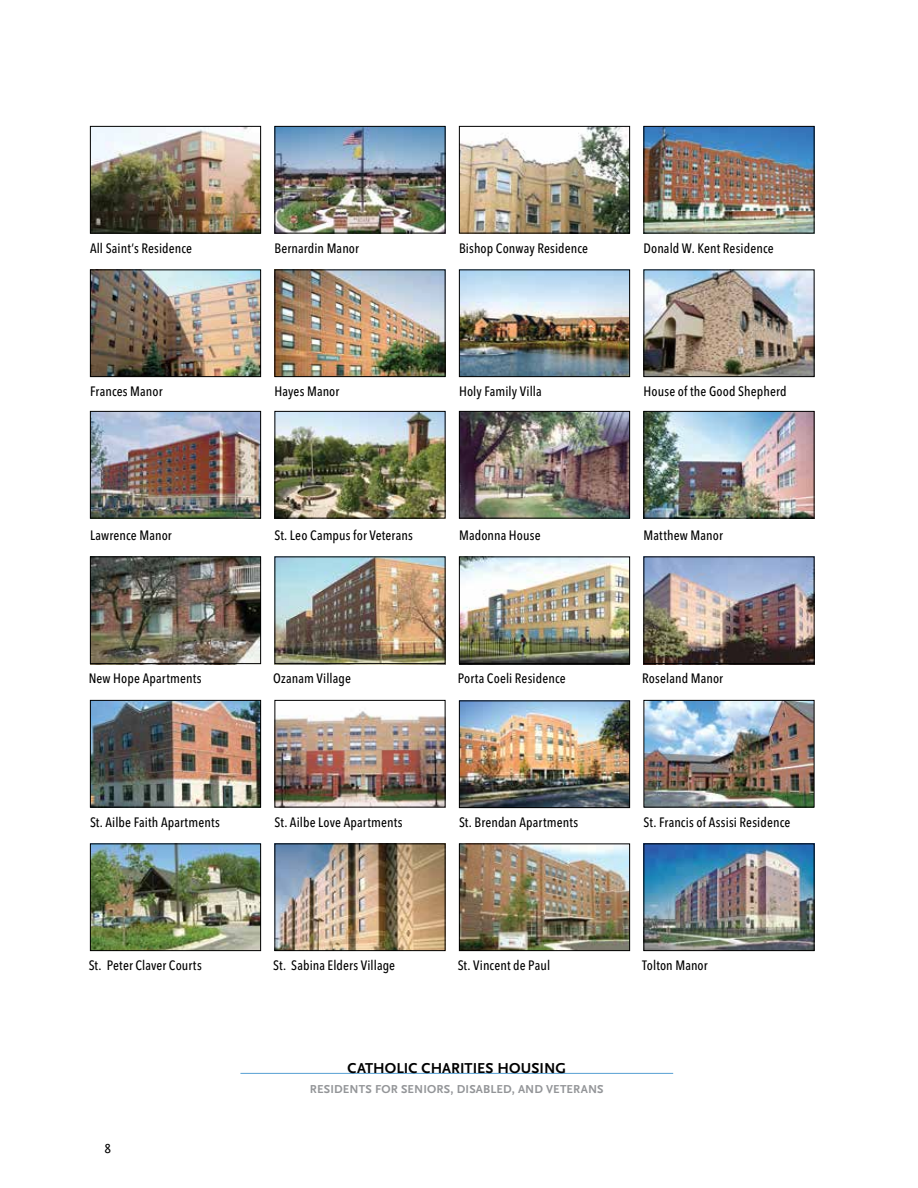
<style>
.page{position:relative;width:918px;height:1188px;background:#fff}
.page>*{position:absolute;margin:0;border:0;box-sizing:border-box;transform-origin:0 0}
.t1{font:700 15px "Scala Sans LF";letter-spacing:.005em;color:#000}
.t2{font:500 condensed 13.5px "Avenir Next LT Pro";letter-spacing:.01em;color:#000}
.t3{font:13.5px "Scala Sans LF Caps";color:#000}
.t4{font:700 12px "Scala Sans LF";letter-spacing:.015em;color:#939598}
</style>
<div class="page">
<hr style="left:240px;top:1073px;width:433px;height:1px;background:#56a0d3">
<img style="left:646px;top:845px;width:166px;height:104px">
<div style="left:644px;top:843px;width:170px;height:108px;border:1px solid #000"></div>
<img style="left:461px;top:845px;width:167px;height:104px">
<div style="left:459px;top:843px;width:171px;height:108px;border:1px solid #000"></div>
<img style="left:276px;top:845px;width:168px;height:104px">
<div style="left:274px;top:843px;width:172px;height:108px;border:1px solid #000"></div>
<img style="left:92px;top:845px;width:167px;height:104px">
<div style="left:90px;top:843px;width:171px;height:108px;border:1px solid #000"></div>
<img style="left:646px;top:702px;width:166px;height:103px">
<div style="left:644px;top:700px;width:170px;height:107px;border:1px solid #000"></div>
<img style="left:461px;top:702px;width:167px;height:104px">
<div style="left:459px;top:700px;width:171px;height:108px;border:1px solid #000"></div>
<img style="left:276px;top:711px;width:168px;height:94px">
<div style="left:274px;top:700px;width:172px;height:107px;border:1px solid #000"></div>
<img style="left:92px;top:702px;width:167px;height:103px">
<div style="left:90px;top:700px;width:171px;height:107px;border:1px solid #000"></div>
<img style="left:646px;top:558px;width:166px;height:104px">
<div style="left:644px;top:556px;width:170px;height:108px;border:1px solid #000"></div>
<img style="left:461px;top:558px;width:167px;height:104px">
<div style="left:459px;top:556px;width:171px;height:108px;border:1px solid #000"></div>
<img style="left:276px;top:558px;width:168px;height:104px">
<div style="left:274px;top:556px;width:172px;height:108px;border:1px solid #000"></div>
<img style="left:92px;top:558px;width:167px;height:104px">
<div style="left:90px;top:556px;width:171px;height:108px;border:1px solid #000"></div>
<img style="left:646px;top:413px;width:166px;height:104px">
<div style="left:644px;top:411px;width:170px;height:108px;border:1px solid #000"></div>
<img style="left:461px;top:413px;width:167px;height:104px">
<div style="left:459px;top:411px;width:171px;height:108px;border:1px solid #000"></div>
<img style="left:276px;top:413px;width:168px;height:104px">
<div style="left:274px;top:411px;width:172px;height:108px;border:1px solid #000"></div>
<img style="left:92px;top:413px;width:167px;height:104px">
<div style="left:90px;top:411px;width:171px;height:108px;border:1px solid #000"></div>
<img style="left:646px;top:272px;width:166px;height:103px">
<div style="left:644px;top:270px;width:170px;height:107px;border:1px solid #000"></div>
<img style="left:461px;top:272px;width:167px;height:103px">
<div style="left:459px;top:270px;width:171px;height:107px;border:1px solid #000"></div>
<img style="left:276px;top:272px;width:168px;height:103px">
<div style="left:274px;top:270px;width:172px;height:107px;border:1px solid #000"></div>
<img style="left:92px;top:272px;width:167px;height:103px">
<div style="left:90px;top:270px;width:171px;height:107px;border:1px solid #000"></div>
<img style="left:646px;top:128px;width:166px;height:104px">
<div style="left:644px;top:126px;width:170px;height:108px;border:1px solid #000"></div>
<img style="left:461px;top:128px;width:167px;height:104px">
<div style="left:459px;top:126px;width:171px;height:108px;border:1px solid #000"></div>
<img style="left:276px;top:128px;width:168px;height:104px">
<div style="left:274px;top:126px;width:172px;height:108px;border:1px solid #000"></div>
<img style="left:92px;top:128px;width:167px;height:104px">
<div style="left:90px;top:126px;width:171px;height:108px;border:1px solid #000"></div>
<p class="t2" style="left:90px;top:240px;width:104px">All Saint’s Residence</p>
<p class="t2" style="left:275px;top:240px;width:86px">Bernardin Manor</p>
<p class="t2" style="left:459px;top:240px;width:131px">Bishop Conway Residence</p>
<p class="t2" style="left:644px;top:240px;width:132px">Donald W. Kent Residence</p>
<p class="t2" style="left:90px;top:383px;width:74px">Frances Manor</p>
<p class="t2" style="left:275px;top:383px;width:66px">Hayes Manor</p>
<p class="t2" style="left:459px;top:383px;width:84px">Holy Family Villa</p>
<p class="t2" style="left:644px;top:383px;width:145px">House of the Good Shepherd</p>
<p class="t2" style="left:90px;top:527px;width:83px">Lawrence Manor</p>
<p class="t2" style="left:275px;top:527px;width:140px">St. Leo Campus for Veterans</p>
<p class="t2" style="left:459px;top:527px;width:83px">Madonna House</p>
<p class="t2" style="left:644px;top:527px;width:81px">Matthew Manor</p>
<p class="t2" style="left:89px;top:670px;width:114px">New Hope Apartments</p>
<p class="t2" style="left:273px;top:670px;width:79px">Ozanam Village</p>
<p class="t2" style="left:458px;top:670px;width:109px">Porta Coeli Residence</p>
<p class="t2" style="left:642px;top:670px;width:82px">Roseland Manor</p>
<p class="t2" style="left:90px;top:814px;width:131px">St. Ailbe Faith Apartments</p>
<p class="t2" style="left:275px;top:814px;width:130px">St. Ailbe Love Apartments</p>
<p class="t2" style="left:459px;top:814px;width:121px">St. Brendan Apartments</p>
<p class="t2" style="left:644px;top:814px;width:148px">St. Francis of Assisi Residence</p>
<p class="t2" style="left:89px;top:957px;width:115px">St. Peter Claver Courts</p>
<p class="t2" style="left:273px;top:957px;width:124px">St. Sabina Elders Village</p>
<p class="t2" style="left:458px;top:957px;width:94px">St. Vincent de Paul</p>
<p class="t2" style="left:642px;top:957px;width:67px">Tolton Manor</p>
<p class="t3" style="left:104px;top:1141px;width:8px">8</p>
<p class="t1" style="left:348px;top:1060px;width:220px">CATHOLIC CHARITIES HOUSING</p>
<p class="t4" style="left:310px;top:1083px;width:295px">RESIDENTS FOR SENIORS, DISABLED, AND VETERANS</p>
</div>
